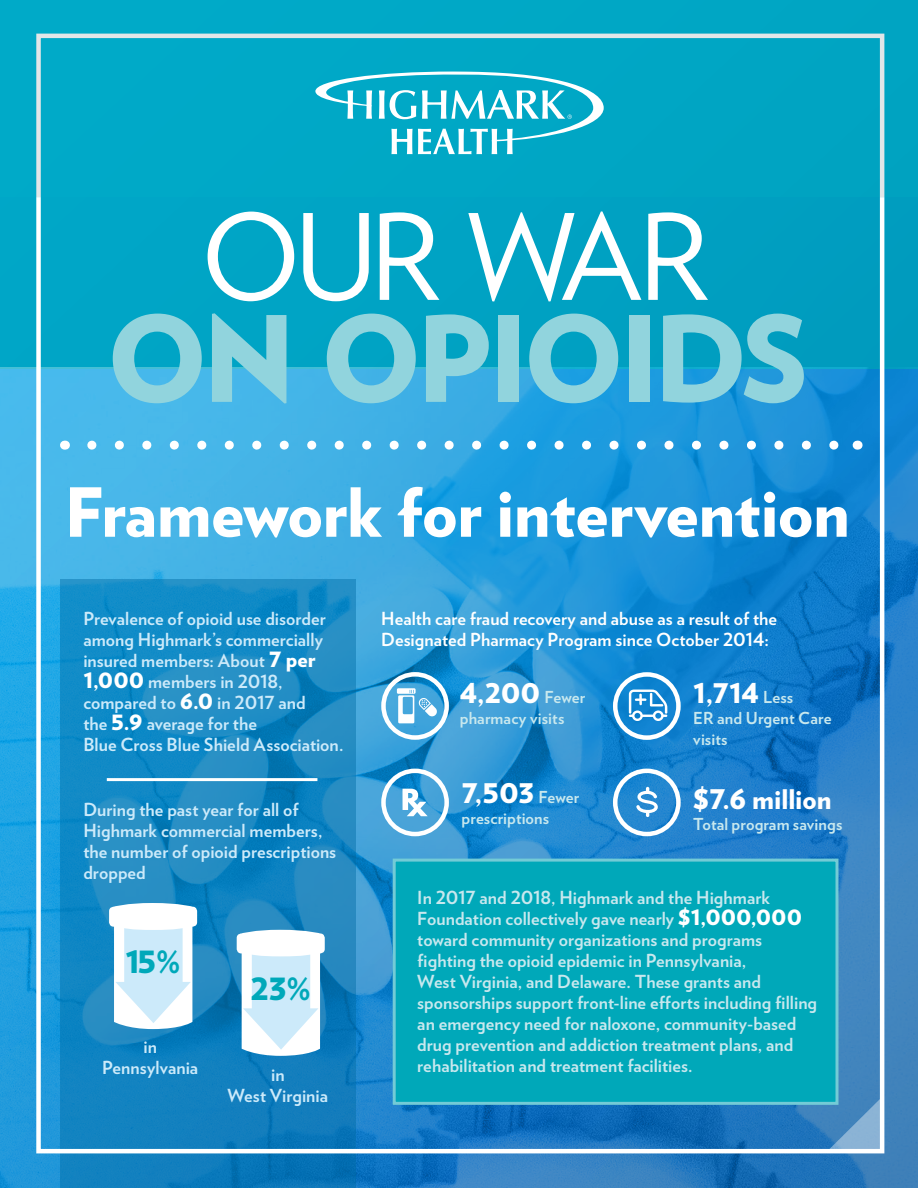
<style>
.page{position:relative;width:918px;height:1188px;background:#fff}
.page>*{position:absolute;margin:0;border:0;box-sizing:border-box;transform-origin:0 0}
.title_-_black{font:900 118.5px "Verlag";letter-spacing:-.05em;color:#91d4dd}
.title_-_black-2{font:118.5px "Verlag";letter-spacing:-.055em;color:#fff}
.Disclaimer{font:900 67.5px "Verlag";letter-spacing:-.01em;color:#fff}
.Disclaimer-2{font:900 30.6px "Verlag";color:#00a8b9}
.Disclaimer-3{font:900 27px "Verlag";letter-spacing:-.005em;color:#fff}
.Disclaimer-4{font:700 18px/21px "Verlag";letter-spacing:.005em;color:#c8e8ee}
.Disclaimer-5{font:700 18px/21px "Verlag";color:#cceafa}
.Disclaimer-6{font:700 18px/21px "Verlag";letter-spacing:.005em;color:#fff}
.Disclaimer-7{font:700 16.5px/21px "Verlag";letter-spacing:.005em;color:#c8e8ee}
.s1{font-weight:900;font-size:21px;color:#fff}
.s2{font-weight:700;font-size:16.5px;color:#c8e8ee}
</style>
<div class="page">
<div style="left:0;top:0;width:918px;height:369px;background:#00a5c5"></div>
<svg style="left:315px;top:72px;width:289px;height:82px"></svg>
<div style="left:36px;top:34px;width:848px;height:165px;border:4px solid #e2e6e8"></div>
<img style="left:0;top:367px;width:918px;height:821px">
<svg style="left:828px;top:1097px;width:51px;height:51px;background:#6198c7"></svg>
<svg style="left:92px;top:441px;width:751px;height:9px"></svg>
<svg style="left:61px;top:579px;width:295px;height:609px;background:#1585c1"></svg>
<hr style="left:107px;top:778px;width:210px;height:3px;background:#fff">
<div style="left:36px;top:195px;width:848px;height:958px;border:4px solid #fff"></div>
<div style="left:381px;top:672px;width:68px;height:68px;border:4px solid #fff;border-radius:50%"></div>
<div style="left:381px;top:769px;width:68px;height:67px;border:4px solid #fff;border-radius:50%"></div>
<div style="left:613px;top:672px;width:68px;height:68px;border:4px solid #fff;border-radius:50%"></div>
<svg style="left:629px;top:690px;width:38px;height:31px"></svg>
<div style="left:613px;top:769px;width:68px;height:67px;border:4px solid #fff;border-radius:50%"></div>
<svg style="left:636px;top:787px;width:22px;height:30px"></svg>
<div style="left:393px;top:859px;width:445px;height:246px;background:#00a8b9;border:3px solid #73cbd6"></div>
<svg style="left:402px;top:789px;width:26px;height:27px"></svg>
<svg style="left:397px;top:688px;width:40px;height:35px"></svg>
<svg style="left:109px;top:903px;width:88px;height:126px"></svg>
<svg style="left:237px;top:930px;width:88px;height:126px"></svg>
<p class="title_-_black-2" style="left:201px;top:169px;width:510px">OUR WAR</p>
<p class="title_-_black" style="left:106px;top:261px;width:704px">ON OPIOIDS</p>
<p class="Disclaimer" style="left:65px;top:457px;width:787px">Framework for intervention</p>
<p class="Disclaimer-5" style="left:83px;top:607px;width:262px">Prevalence of opioid use disorder among Highmark’s commercially insured members: About <span class="s1">7 per<br>1,000</span> members in 2018, compared to <span class="s1">6.0</span> in 2017 and<br>the <span class="s1">5.9</span> average for the<br>Blue Cross Blue Shield Association.</p>
<p class="Disclaimer-5" style="left:83px;top:798px;width:254px">During the past year for all of<br>Highmark commercial members, the number of opioid prescriptions dropped</p>
<p class="Disclaimer-2" style="left:126px;top:937px;width:57px">15%</p>
<p class="Disclaimer-5" style="left:102px;top:1035px;width:97px;text-align:center">in<br>Pennsylvania</p>
<p class="Disclaimer-2" style="left:250px;top:964px;width:62px">23%</p>
<p class="Disclaimer-5" style="left:228px;top:1063px;width:102px;text-align:center">in<br>West Virginia</p>
<p class="Disclaimer-6" style="left:381px;top:607px;width:397px">Health care fraud recovery and abuse as a result of the<br>Designated Pharmacy Program since October 2014:</p>
<p class="Disclaimer-3" style="left:460px;top:671px;width:127px">4,200 <span class="s2">Fewer</span></p>
<p class="Disclaimer-7" style="left:460px;top:706px;width:106px">pharmacy visits</p>
<p class="Disclaimer-3" style="left:693px;top:671px;width:101px">1,714 <span class="s2">Less</span></p>
<p class="Disclaimer-7" style="left:693px;top:707px;width:140px">ER and Urgent Care visits</p>
<p class="Disclaimer-3" style="left:462px;top:771px;width:119px">7,503 <span class="s2">Fewer</span></p>
<p class="Disclaimer-7" style="left:462px;top:807px;width:89px">prescriptions</p>
<p class="Disclaimer-3" style="left:693px;top:777px;width:140px">$7.6 million</p>
<p class="Disclaimer-7" style="left:693px;top:812px;width:151px">Total program savings</p>
<p class="Disclaimer-4" style="left:417px;top:886px;width:401px">In 2017 and 2018, Highmark and the Highmark Foundation collectively gave nearly <span class="s1">$1,000,000 </span>toward community organizations and programs fighting the opioid epidemic in Pennsylvania,<br>West Virginia, and Delaware. These grants and sponsorships support front-line efforts including filling an emergency need for naloxone, community-based drug prevention and addiction treatment plans, and rehabilitation and treatment facilities.</p>
</div>
